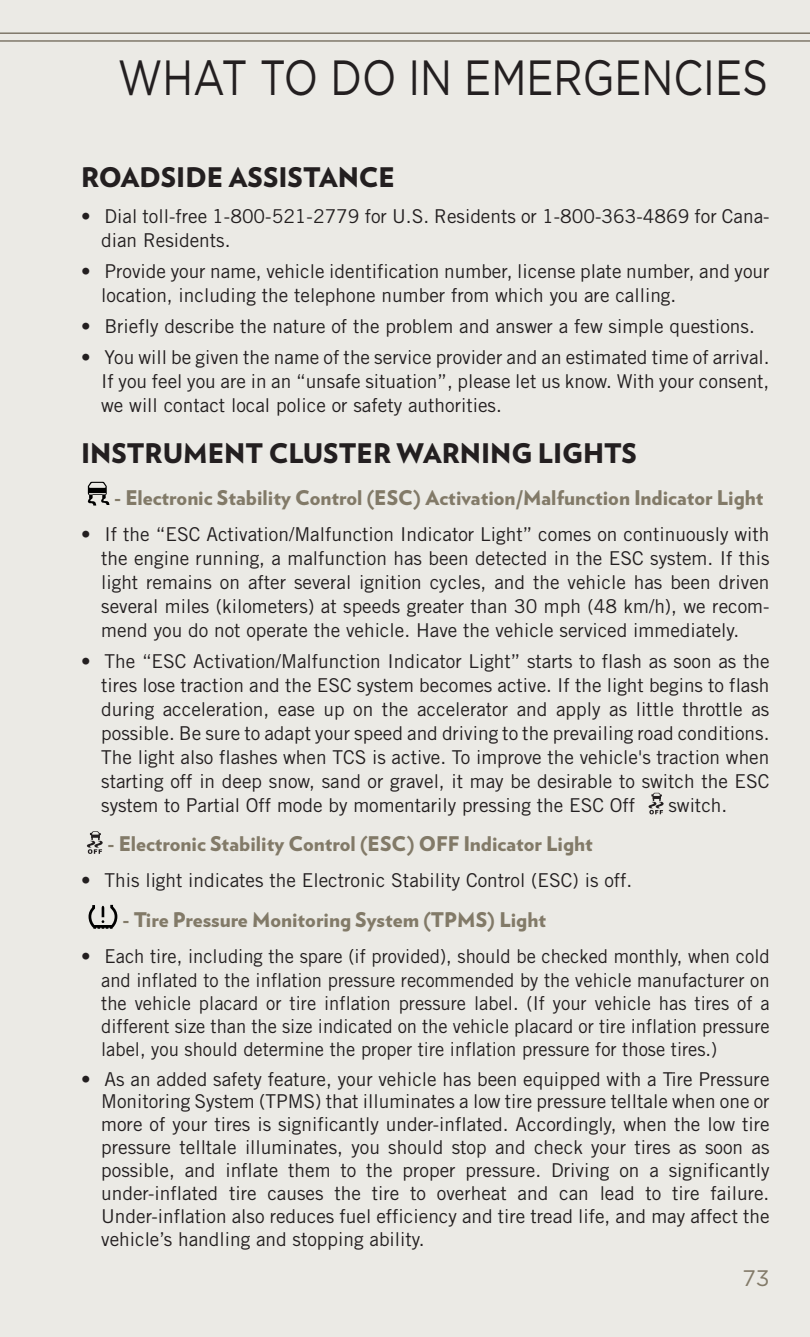
<style>
.page{position:relative;width:810px;height:1337px;background:#fff}
.page>*{position:absolute;margin:0;border:0;box-sizing:border-box;transform-origin:0 0}
.t1{font:49.5px "Gotham";color:#231f20;scale:.82 1}
.t2{font:900 27px "Verlag";color:#231f20}
.t3{font:22.5px "Gotham";color:#827a68}
.t4{font:900 20.25px "Verlag";color:#827a68}
.t5{font:19.12px/24.1px "Trade Gothic LT Std";color:#231f20;text-align:justify}
</style>
<div class="page">
<div style="left:0;top:0;width:810px;height:1336px;background:#ebeae5"></div>
<svg style="left:86px;top:482px;width:24px;height:23px"></svg>
<svg style="left:648px;top:792px;width:16px;height:22px"></svg>
<svg style="left:87px;top:831px;width:16px;height:23px"></svg>
<svg style="left:87px;top:902px;width:32px;height:27px"></svg>
<h1 class="t1" style="left:118px;top:59px;width:795px">WHAT TO DO IN EMERGENCIES</h1>
<h2 class="t2" style="left:81px;top:167px;width:316px">ROADSIDE ASSISTANCE</h2>
<p class="t5" style="left:101px;top:206px;width:670px;text-indent:-20px">• Dial toll-free 1-800-521-2779 for U.S. Residents or 1-800-363-4869 for Cana&shy;dian Residents.</p>
<p class="t5" style="left:101px;top:261px;width:670px;text-indent:-20px">• Provide your name, vehicle identification number, license plate number, and your location, including the telephone number from which you are calling.</p>
<p class="t5" style="left:81px;top:316px;width:675px">• Briefly describe the nature of the problem and answer a few simple questions.</p>
<p class="t5" style="left:101px;top:347px;width:670px;text-indent:-20px">• You will be given the name of the service provider and an estimated time of arrival.<br>If you feel you are in an “unsafe situation”, please let us know. With your consent, we will contact local police or safety authorities.</p>
<h2 class="t2" style="left:81px;top:443px;width:557px">INSTRUMENT CLUSTER WARNING LIGHTS</h2>
<p class="t4" style="left:114px;top:490px;width:651px">- Electronic Stability Control (ESC) Activation/Malfunction Indicator Light</p>
<p class="t5" style="left:101px;top:523px;width:670px;text-indent:-20px">• If the “ESC Activation/Malfunction Indicator Light” comes on continuously with the engine running, a malfunction has been detected in the ESC system. If this light remains on after several ignition cycles, and the vehicle has been driven several miles (kilometers) at speeds greater than 30 mph (48 km/h), we recom&shy;mend you do not operate the vehicle. Have the vehicle serviced immediately.</p>
<p class="t5" style="left:101px;top:650px;width:670px;text-indent:-20px">• The “ESC Activation/Malfunction Indicator Light” starts to flash as soon as the tires lose traction and the ESC system becomes active. If the light begins to flash during acceleration, ease up on the accelerator and apply as little throttle as possible. Be sure to adapt your speed and driving to the prevailing road conditions.<br>The light also flashes when TCS is active. To improve the vehicle's traction when starting off in deep snow, sand or gravel, it may be desirable to switch the ESC system to Partial Off mode by momentarily pressing the ESC Off</p>
<p class="t5" style="left:668px;top:794px;width:60px">switch.</p>
<p class="t4" style="left:108px;top:836px;width:487px">- Electronic Stability Control (ESC) OFF Indicator Light</p>
<p class="t5" style="left:81px;top:870px;width:553px">• This light indicates the Electronic Stability Control (ESC) is off.</p>
<p class="t4" style="left:123px;top:912px;width:425px">- Tire Pressure Monitoring System (TPMS) Light</p>
<p class="t5" style="left:101px;top:946px;width:670px;line-height:23.2px;text-indent:-20px">• Each tire, including the spare (if provided), should be checked monthly, when cold and inflated to the inflation pressure recommended by the vehicle manufacturer on the vehicle placard or tire inflation pressure label. (If your vehicle has tires of a different size than the size indicated on the vehicle placard or tire inflation pressure label, you should determine the proper tire inflation pressure for those tires.)</p>
<p class="t5" style="left:101px;top:1069px;width:670px;line-height:22.9px;text-indent:-20px">• As an added safety feature, your vehicle has been equipped with a Tire Pressure Monitoring System (TPMS) that illuminates a low tire pressure telltale when one or more of your tires is significantly under-inflated. Accordingly, when the low tire pressure telltale illuminates, you should stop and check your tires as soon as possible, and inflate them to the proper pressure. Driving on a significantly under-inflated tire causes the tire to overheat and can lead to tire failure.<br>Under-inflation also reduces fuel efficiency and tire tread life, and may affect the vehicle’s handling and stopping ability.</p>
<p class="t3" style="left:742px;top:1269px;width:29px">73</p>
</div>
